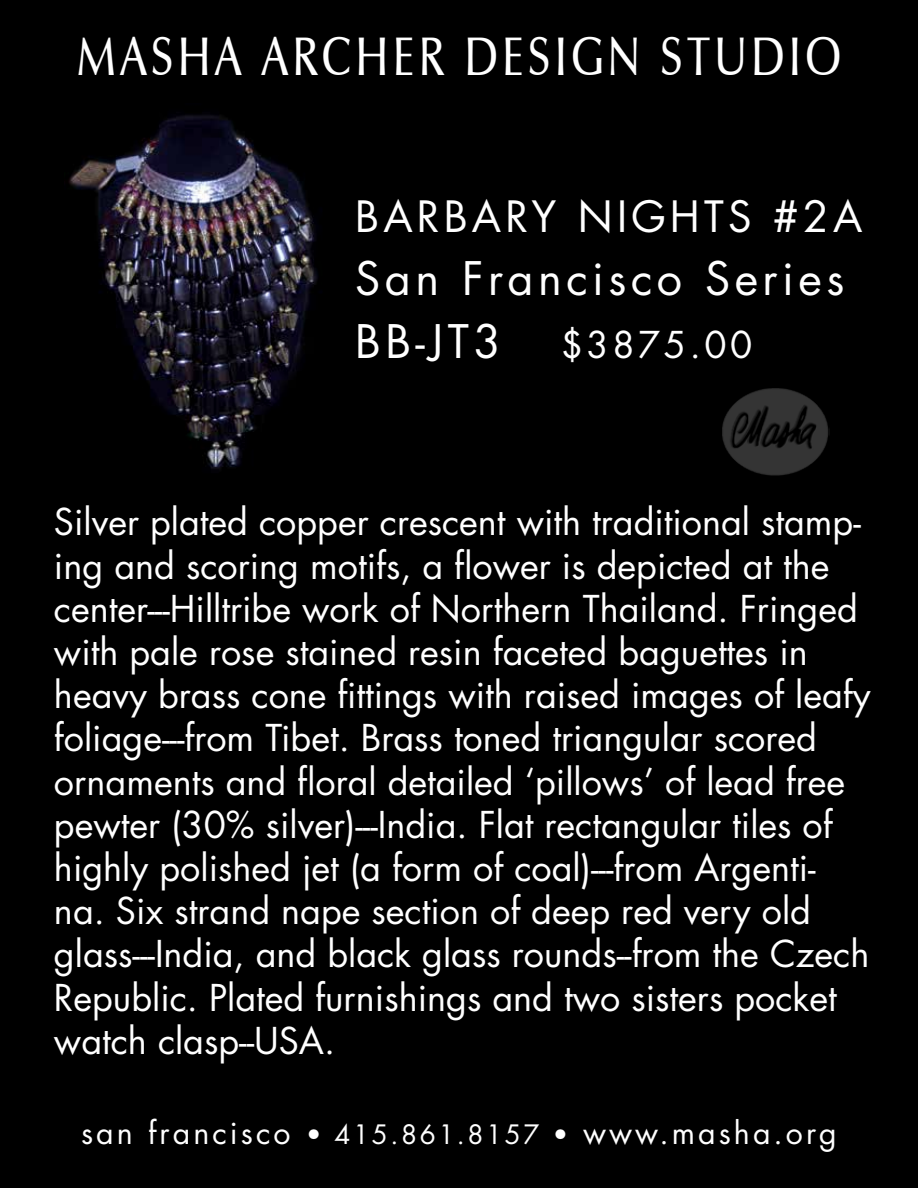
<style>
.page{position:relative;width:918px;height:1188px;background:#000}
.page>*{position:absolute;margin:0;border:0;box-sizing:border-box;transform-origin:0 0}
.t1{font:600 54.3px "Zapf Humanist 601 BT";letter-spacing:.1em;color:#fff;scale:.8 1}
.t2{font:45px/63px "Futura Std";letter-spacing:.1em;color:#fff}
.t3{font:42px "Futura Std";letter-spacing:.1em;color:#fff}
.t4{font:36px/43.2px "Futura Std";color:#fff}
.t5{font:30.3px "Futura Std";letter-spacing:.1em;color:#fff}
.s1{font-size:25.95px}
</style>
<div class="page">
<img style="left:68px;top:114px;width:250px;height:356px">
<img style="left:722px;top:388px;width:108px;height:88px">
<h1 class="t1" style="left:77px;top:23px;width:957px">MASHA ARCHER DESIGN STUDIO</h1>
<p class="t3" style="left:355px;top:190px;width:509px">BARBARY NIGHTS #2A</p>
<p class="t2" style="left:355px;top:248px;width:490px">San Francisco Series<br>BB-JT3</p>
<p class="t4" style="left:561px;top:324px;width:193px">$3875.00</p>
<p class="t4" style="left:54px;top:501px;width:818px">Silver plated copper crescent with traditional stamp&shy;ing and scoring motifs, a flower is depicted at the center---Hilltribe work of Northern Thailand. Fringed with pale rose stained resin faceted baguettes in heavy brass cone fittings with raised images of leafy foliage---from Tibet. Brass toned triangular scored ornaments and floral detailed ‘pillows’ of lead free pewter (30% silver)---India. Flat rectangular tiles of highly polished jet (a form of coal)---from Argenti&shy;na. Six strand nape section of deep red very old glass---India, and black glass rounds--from the Czech Republic. Plated furnishings and two sisters pocket watch clasp--USA.</p>
<p class="t5" style="left:81px;top:1114px;width:757px">san francisco <span class="s1">• 415.861.8157 •</span> www.masha.org</p>
</div>
